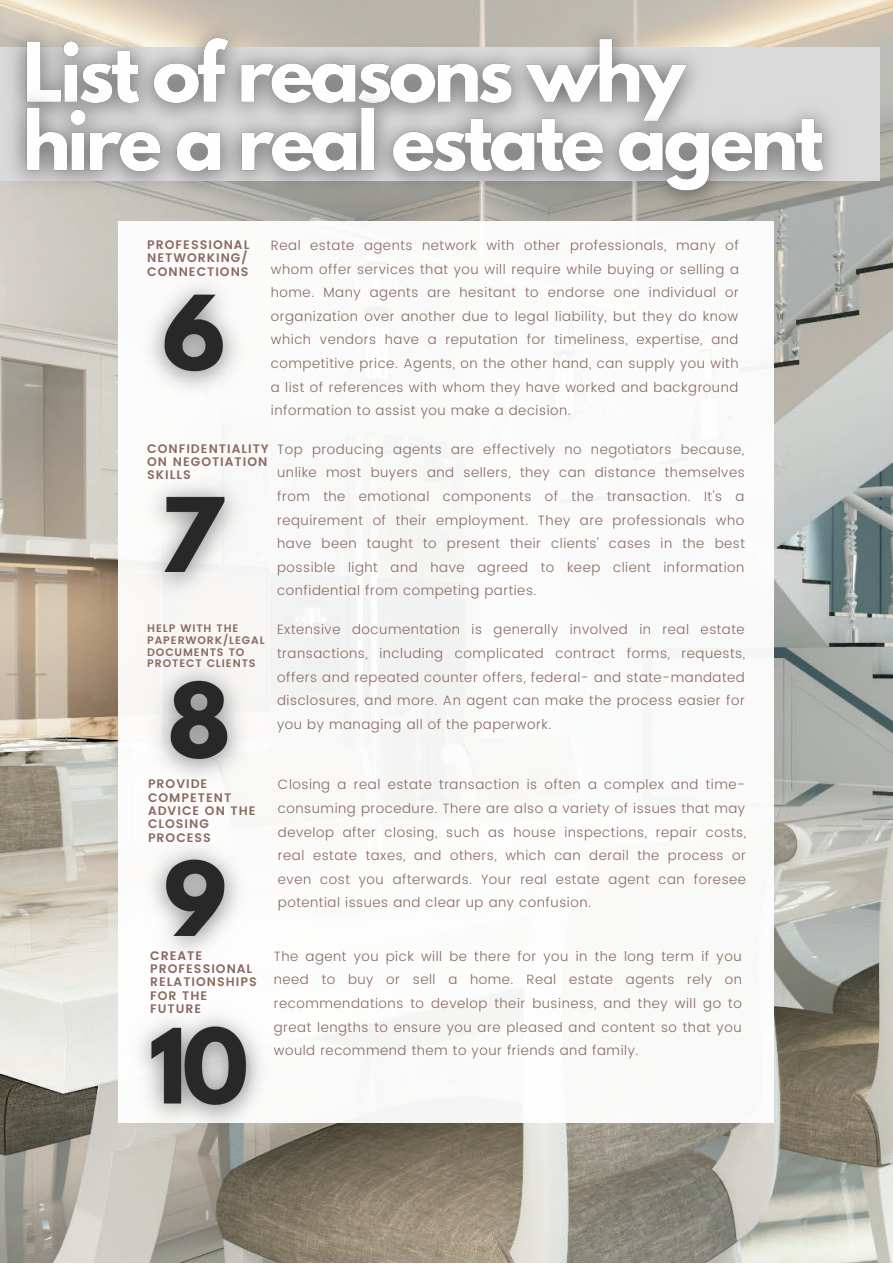
<style>
.page{position:relative;width:893px;height:1264px;background:#fff}
.page>*{position:absolute;margin:0;border:0;box-sizing:border-box;transform-origin:0 0}
.t1{font:300 13.5px/23.5px "Poppins";letter-spacing:.04em;color:#8b6960;text-align:justify}
.t2{font:600 12.3px/13.4px "Poppins";letter-spacing:.08em;color:#8b6960}
.t3{font:600 10.8px/11.7px "Poppins";letter-spacing:.08em;color:#8b6960}
</style>
<div class="page">
<img style="left:0;top:0;width:892px;height:1262px">
<div style="left:118px;top:221px;width:656px;height:901px;background:#fff"></div>
<div style="left:0;top:47px;width:879px;height:134px;background:#dadada"></div>
<img style="left:0;top:6px;width:856px;height:225px">
<img style="left:148px;top:283px;width:91px;height:157px">
<img style="left:125px;top:459px;width:134px;height:183px">
<img style="left:148px;top:644px;width:114px;height:167px">
<img style="left:150px;top:846px;width:91px;height:107px">
<img style="left:115px;top:990px;width:165px;height:183px">
<p class="t2" style="left:147px;top:238px;width:104px">PROFESSIONAL<br>NETWORKING/<br>CONNECTIONS</p>
<p class="t1" style="left:271px;top:233px;width:469px">Real estate agents network with other professionals, many of whom offer services that you will require while buying or selling a home. Many agents are hesitant to endorse one individual or organization over another due to legal liability, but they do know which vendors have a reputation for timeliness, expertise, and competitive price. Agents, on the other hand, can supply you with a list of references with whom they have worked and background information to assist you make a decision.</p>
<p class="t2" style="left:147px;top:442px;width:123px">CONFIDENTIALITY<br>ON NEGOTIATION<br>SKILLS</p>
<p class="t1" style="left:277px;top:437px;width:469px">Top producing agents are effectively no negotiators because, unlike most buyers and sellers, they can distance themselves from the emotional components of the transaction. It's a requirement of their employment. They are professionals who have been taught to present their clients' cases in the best possible light and have agreed to keep client information confidential from competing parties.</p>
<p class="t3" style="left:147px;top:622px;width:119px">HELP WITH THE<br>PAPERWORK/LEGAL<br>DOCUMENTS TO<br>PROTECT CLIENTS</p>
<p class="t1" style="left:277px;top:618px;width:469px">Extensive documentation is generally involved in real estate transactions, including complicated contract forms, requests, offers and repeated counter offers, federal- and state-mandated disclosures, and more. An agent can make the process easier for you by managing all of the paperwork.</p>
<p class="t2" style="left:148px;top:777px;width:109px">PROVIDE<br>COMPETENT<br>ADVICE ON THE<br>CLOSING<br>PROCESS</p>
<p class="t1" style="left:278px;top:773px;width:469px">Closing a real estate transaction is often a complex and time&shy;consuming procedure. There are also a variety of issues that may develop after closing, such as house inspections, repair costs, real estate taxes, and others, which can derail the process or even cost you afterwards. Your real estate agent can foresee potential issues and clear up any confusion.</p>
<p class="t2" style="left:150px;top:948px;width:108px">CREATE<br>PROFESSIONAL<br>RELATIONSHIPS<br>FOR THE<br>FUTURE</p>
<p class="t1" style="left:274px;top:944px;width:469px">The agent you pick will be there for you in the long term if you need to buy or sell a home. Real estate agents rely on recommendations to develop their business, and they will go to great lengths to ensure you are pleased and content so that you would recommend them to your friends and family.</p>
</div>
